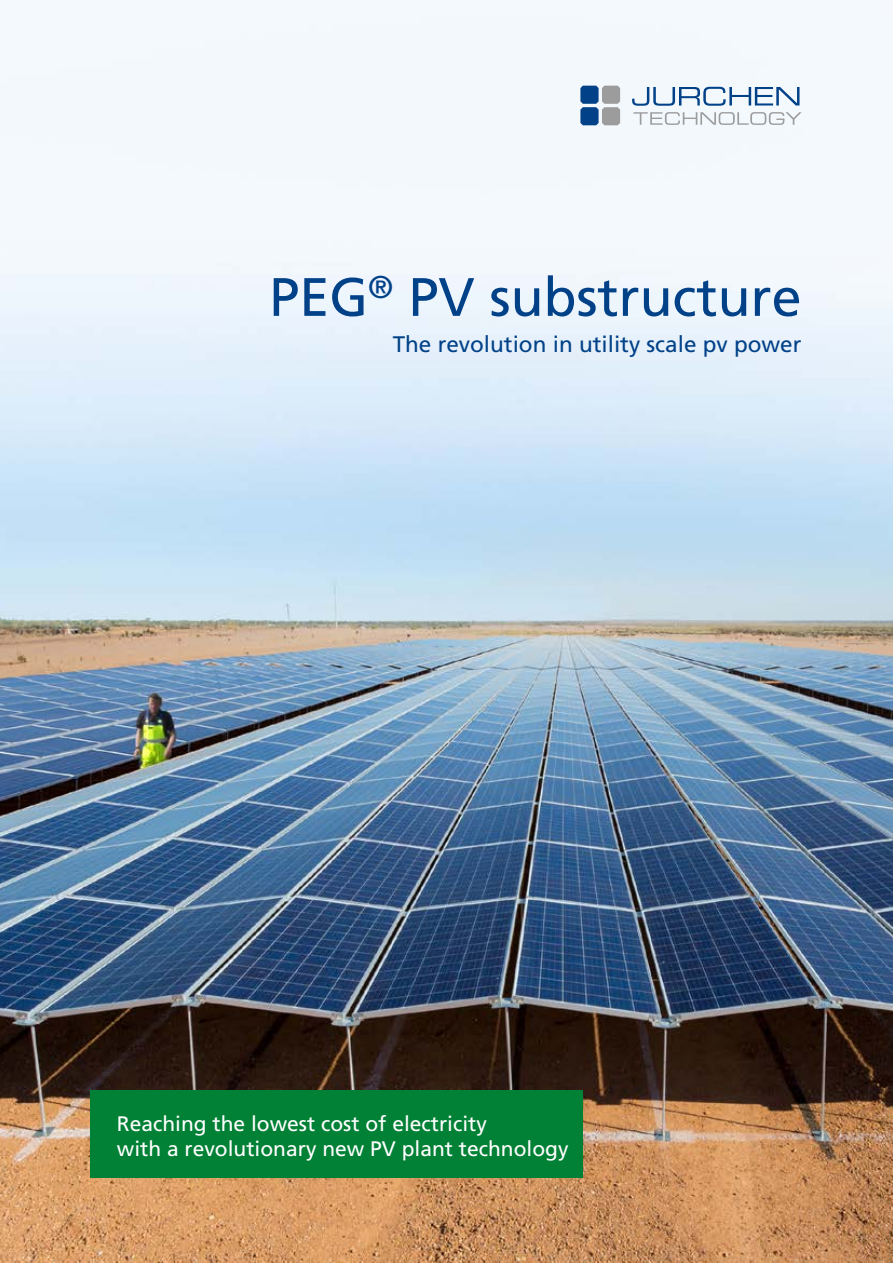
<style>
.page{position:relative;width:893px;height:1263px;background:#fff}
.page>*{position:absolute;margin:0;border:0;box-sizing:border-box;transform-origin:0 0}
.t1{font:54px "Frutiger";color:#004188}
.t2{font:22.5px "Frutiger";color:#004188}
.t3{font:21px/25.2px "Frutiger";color:#fff}
</style>
<div class="page">
<img style="left:0;top:0;width:893px;height:1263px">
<div style="left:90px;top:1091px;width:493px;height:87px;background:#008135"></div>
<svg style="left:580px;top:86px;width:40px;height:39px"></svg>
<svg style="left:632px;top:87px;width:167px;height:19px"></svg>
<svg style="left:633px;top:112px;width:168px;height:13px"></svg>
<h1 class="t1" style="left:269px;top:265px;width:534px">PEG<sup>®</sup> PV substructure</h1>
<p class="t2" style="left:393px;top:331px;width:410px">The revolution in utility scale pv power</p>
<p class="t3" style="left:101px;top:1111px;width:453px">Reaching the lowest cost of el ctric ty<br>with a revolutionary new PV plant echnology</p>
<p class="t3" style="left:117px;top:1111px;width:453px">Reaching the lowest cost of electricity<br>with a revolutionary new PV plant technology</p>
</div>
